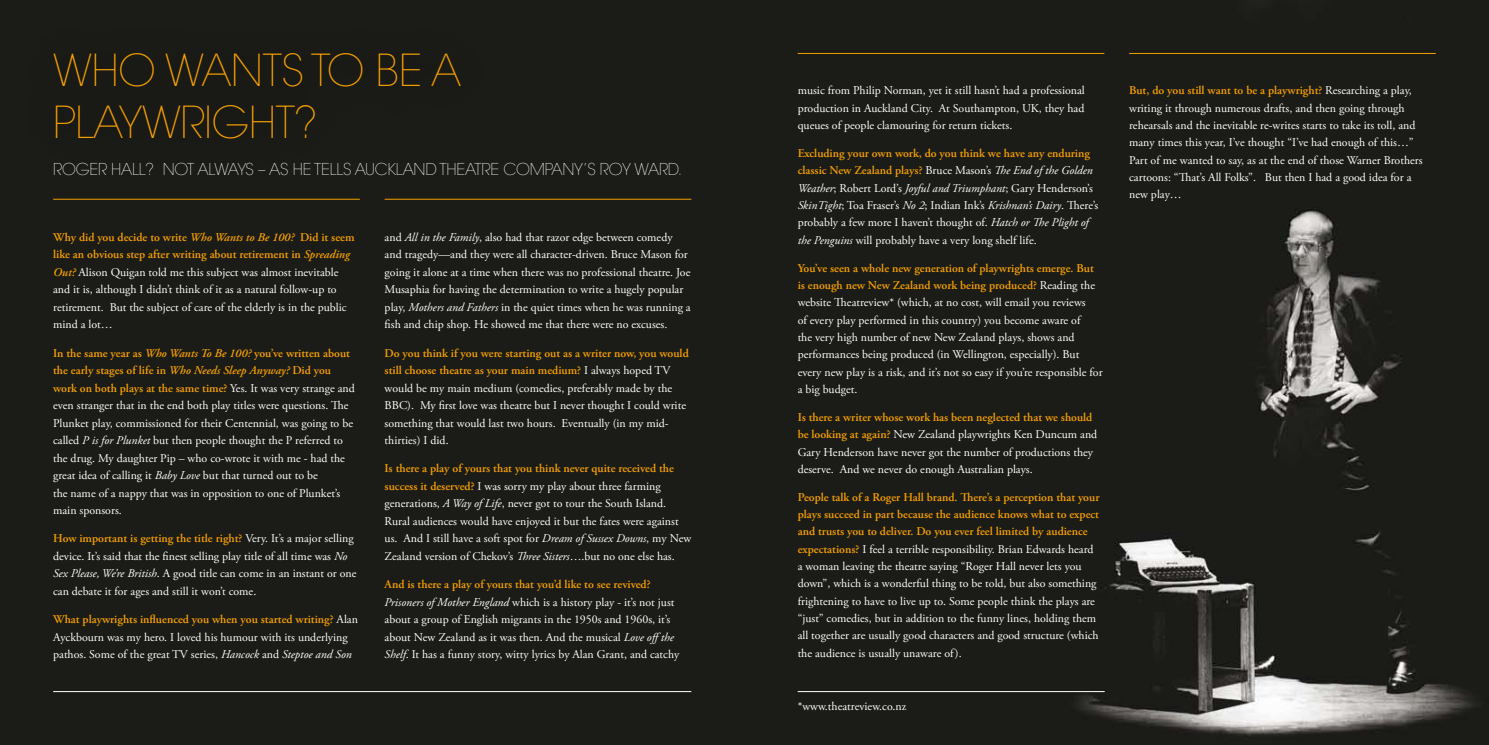
<style>
.page{position:relative;width:1489px;height:745px;background:#fff}
.page>*{position:absolute;margin:0;border:0;box-sizing:border-box;transform-origin:0 0}
.t1{font:200 43.75px/52.5px "ITC Avant Garde Std";letter-spacing:-.01em;color:#f49e00}
.t2{font:200 16.25px "ITC Avant Garde Std";letter-spacing:-.01em;color:#fff}
.t3{font:11.88px/17.5px "Adobe Garamond Pro";color:#fff}
.s1{font-weight:600;color:#f49e00}
.s2{font-weight:600;font-style:italic;color:#f49e00}
.s3{font-style:italic}
</style>
<div class="page">
<div style="left:0;top:0;width:1488px;height:744px;background:#1b1c17"></div>
<div style="left:18px;top:14px;width:475px;height:162px;background:#1a1b16"></div>
<hr style="left:53px;top:691px;width:638px;height:1px;background:#fff">
<hr style="left:797px;top:53px;width:307px;height:1px;background:#f49e00">
<hr style="left:1129px;top:53px;width:306px;height:1px;background:#f49e00">
<hr style="left:797px;top:691px;width:307px;height:1px;background:#fff">
<hr style="left:53px;top:199px;width:307px;height:1px;background:#f49e00">
<hr style="left:384px;top:199px;width:307px;height:1px;background:#f49e00">
<h1 class="t1" style="left:53px;top:45px;width:409px">WHO WANTS TO BE A<br>PLAYWRIGHT</h1>
<h1 class="t1" style="left:294px;top:97px;width:25px">?</h1>
<h2 class="t2" style="left:53px;top:159px;width:68px">ROGER HALL</h2>
<h2 class="t2" style="left:146px;top:159px;width:64px">? NOT ALWA</h2>
<h2 class="t2" style="left:237px;top:159px;width:92px">YS – AS HE TELLS</h2>
<h2 class="t2" style="left:355px;top:159px;width:52px">AUCKLAN</h2>
<h2 class="t2" style="left:425px;top:159px;width:103px">D THEATRE COMPAN</h2>
<h2 class="t2" style="left:574px;top:159px;width:110px">Y’S ROY WARD.</h2>
<p class="t3" style="left:53px;top:228px;width:303px"><span class="s1">Why did you decide to write</span> <span class="s2">Who Wants to Be 100?</span> <span class="s1">Did it seem like an obvious step after writing about retirement in</span> <span class="s2">Spreading Out?</span> Alison Quigan told me this subject was almost inevitable and it is, although I didn’t think of it as a natural follow-up to retirement. But the subject of care of the elderly is in the public mind a lot…</p>
<p class="t3" style="left:53px;top:344px;width:303px"><span class="s1">In the same year as</span> <span class="s2">Who Wants To Be 100?</span> <span class="s1">you’ve written about the early stages of life in</span> <span class="s2">Who Needs Sleep Anyway?</span> <span class="s1">Did you work on both plays at the same time?</span> Yes. It was very strange and even stranger that in the end both play titles were questions. The Plunket play, commissioned for their Centennial, was going to be called <span class="s3">P is for Plunket</span> but then people thought the P referred to the drug. My daughter Pip – who co-wrote it with me - had the great idea of calling it <span class="s3">Baby Love</span> but that turned out to be<br>the name of a nappy that was in opposition to one of Plunket’s main sponsors.</p>
<p class="t3" style="left:53px;top:530px;width:305px"><span class="s1">How important is getting the title right?</span> Very. It’s a major selling device. It’s said that the finest selling play title of all time was <span class="s3">No Sex Please, We’re British</span>. A good title can come in an instant or one can debate it for ages and still it won’t come.</p>
<p class="t3" style="left:53px;top:610px;width:306px"><span class="s1">What playwrights influenced you when you started writing?</span> Alan<br>Ayckbourn was my hero. I loved his humour with its underlying pathos. Some of the great TV series, <span class="s3">Hancock</span> and <span class="s3">Steptoe and Son</span></p>
<p class="t3" style="left:384px;top:228px;width:307px">and <span class="s3">All in the Family</span>, also had that razor edge between comedy and tragedy—and they were all character-driven. Bruce Mason for going it alone at a time when there was no professional theatre. Joe Musaphia for having the determination to write a hugely popular play, <span class="s3">Mothers and Fathers</span> in the quiet times when he was running a fish and chip shop. He showed me that there were no excuses.</p>
<p class="t3" style="left:384px;top:344px;width:306px"><span class="s1">Do you think if you were starting out as a writer now, you would still choose theatre as your main medium?</span> I always hoped TV would be my main medium (comedies, preferably made by the BBC). My first love was theatre but I never thought I could write something that would last two hours. Eventually (in my mid&shy;thirties) I did.</p>
<p class="t3" style="left:384px;top:460px;width:308px"><span class="s1">Is there a play of yours that you think never quite received the success it deserved?</span> I was sorry my play about three farming generations, <span class="s3">A Way of Life</span>, never got to tour the South Island.<br>Rural audiences would have enjoyed it but the fates were against us. And I still have a soft spot for <span class="s3">Dream of Sussex Downs</span>, my New Zealand version of Chekov’s <span class="s3">Three Sisters</span>….but no one else has.</p>
<p class="t3" style="left:384px;top:575px;width:296px"><span class="s1">And is there a play of yours that you’d like to see revived?<br></span><span class="s3">Prisoners of Mother England</span> which is a history play - it’s not just about a group of English migrants in the 1950s and 1960s, it’s about New Zealand as it was then. And the musical <span class="s3">Love offthe Shelf</span>. It has a funny story, witty lyrics by Alan Grant, and catchy</p>
<p class="t3" style="left:797px;top:82px;width:289px;text-align:justify">music from Philip Norman, yet it still hasn’t had a professional production in Auckland City. At Southampton, UK, they had queues of people clamouring for return tickets.</p>
<p class="t3" style="left:797px;top:145px;width:302px"><span class="s1">Excluding your own work, do you think we have any enduring classic New Zealand plays?</span> Bruce Mason’s <span class="s3">The End of the Golden Weather</span>; Robert Lord’s <span class="s3">Joyful and Triumphant</span>; Gary Henderson’s <span class="s3">SkinTight</span>; Toa Fraser’s <span class="s3">No 2</span>; Indian Ink’s <span class="s3">Krishnan’s Dairy</span>. There’s probably a few more I haven’t thought of. <span class="s3">Hatch or The Plight of the Penguins</span> will probably have a very long shelf life.</p>
<p class="t3" style="left:797px;top:259px;width:306px"><span class="s1">You’ve seen a whole new generation of playwrights emerge. But is enough new New Zealand work being produced?</span> Reading the website Theatreview* (which, at no cost, will email you reviews<br>of every play performed in this country) you become aware of<br>the very high number of new New Zealand plays, shows and performances being produced (in Wellington, especially). But every new play is a risk, and it’s not so easy if you’re responsible for a big budget.</p>
<p class="t3" style="left:797px;top:408px;width:301px"><span class="s1">Is there a writer whose work has been neglected that we should be looking at again?</span> New Zealand playwrights Ken Duncum and Gary Henderson have never got the number of productions they deserve. And we never do enough Australian plays.</p>
<p class="t3" style="left:797px;top:488px;width:303px"><span class="s1">People talk of a Roger Hall brand. There’s a perception that your plays succeed in part because the audience knows what to expect and trusts you to deliver. Do you ever feel limited by audience expectations?</span> I feel a terrible responsibility. Brian Edwards heard a woman leaving the theatre saying “Roger Hall never lets you down”, which is a wonderful thing to be told, but also something frightening to have to live up to. Some people think the plays are “just” comedies, but in addition to the funny lines, holding them all together are usually good characters and good structure (which the audience is usually unaware of).</p>
<p class="t3" style="left:797px;top:698px;width:110px">*www.theatreview.co.nz</p>
<p class="t3" style="left:1129px;top:82px;width:295px"><span class="s1">But, do you still want to be a playwright?</span> Researching a play, writing it through numerous drafts, and then going through rehearsals and the inevitable re-writes starts to take its toll, and many times this year, I’ve thought “I’ve had enough of this…” Part of me wanted to say, as at the end of those Warner Brothers cartoons: “That’s All Folks”. But then I had a good idea for a new play…</p>
</div>
